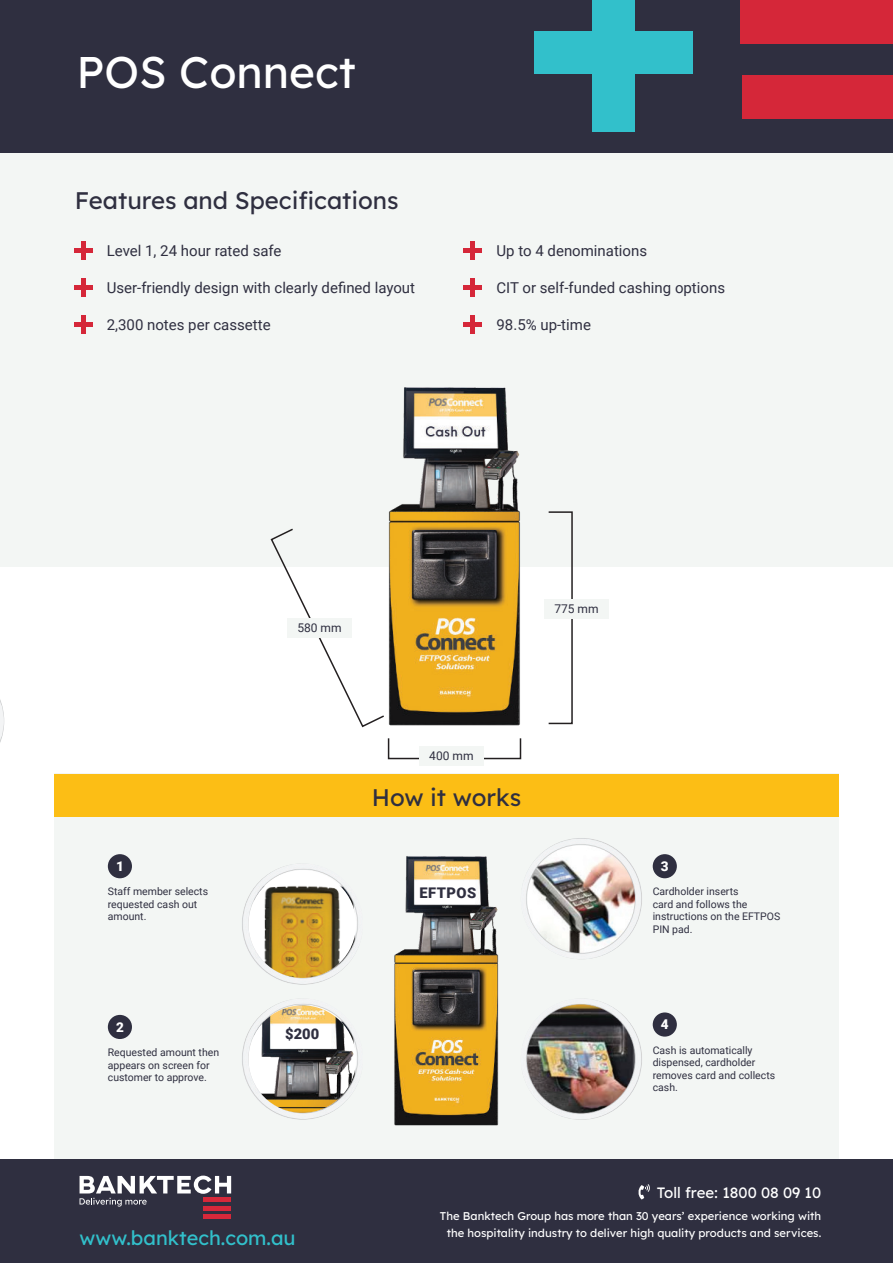
<style>
.page{position:relative;width:893px;height:1263px;background:#fff}
.page>*{position:absolute;margin:0;border:0;box-sizing:border-box;transform-origin:0 0}
.t1{font:44.25px "Lexend Deca";color:#fff}
.t2{font:24px "Lexend Deca";color:#2f2f40}
.t3{font:19.95px "Lexend Deca";color:#32c0cb}
.t4{font:15px "Roboto";color:#2f2f40}
.t5{font:15px "Lexend Deca";color:#fff}
.t6{font:900 14.7px "Roboto";letter-spacing:.03em;color:#2f2f40}
.t7{font:900 13.5px "Roboto";color:#fff}
.t8{font:12px "Roboto";color:#2f2f40}
.t9{font:11.25px/16.8px "Lexend Deca";color:#fff;text-align:center}
.t10{font:10.5px/12.6px "Roboto";color:#2f2f40}
</style>
<div class="page">
<div style="left:54px;top:774px;width:785px;height:435px;background:#f3f6f4"></div>
<div style="left:54px;top:774px;width:785px;height:43px;background:#fcbe15"></div>
<div style="left:0;top:1159px;width:893px;height:104px;background:#2f2f40"></div>
<div style="left:0;top:132px;width:893px;height:435px;background:#f3f6f4"></div>
<div style="left:1px;top:0;width:892px;height:153px;background:#2f2f40"></div>
<div style="left:592px;top:0;width:43px;height:132px;background:#32c0cb"></div>
<div style="left:534px;top:31px;width:158px;height:43px;background:#32c0cb"></div>
<div style="left:743px;top:75px;width:150px;height:44px;background:#d52739"></div>
<div style="left:741px;top:0;width:152px;height:44px;background:#d52739"></div>
<svg style="left:80px;top:1175px;width:151px;height:31px"></svg>
<hr style="left:203px;top:1198px;width:28px;height:4px;background:#d6283a">
<hr style="left:203px;top:1206px;width:28px;height:4px;background:#d6283a">
<hr style="left:203px;top:1214px;width:28px;height:4px;background:#d6283a">
<div style="left:81px;top:241px;width:5px;height:18px;background:#d52739"></div>
<div style="left:75px;top:248px;width:18px;height:5px;background:#d52739"></div>
<div style="left:470px;top:241px;width:5px;height:18px;background:#d52739"></div>
<div style="left:463px;top:248px;width:18px;height:5px;background:#d52739"></div>
<div style="left:81px;top:278px;width:5px;height:18px;background:#d52739"></div>
<div style="left:75px;top:285px;width:18px;height:5px;background:#d52739"></div>
<div style="left:470px;top:278px;width:5px;height:18px;background:#d52739"></div>
<div style="left:463px;top:285px;width:18px;height:5px;background:#d52739"></div>
<div style="left:81px;top:315px;width:5px;height:18px;background:#d52739"></div>
<div style="left:75px;top:322px;width:18px;height:5px;background:#d52739"></div>
<div style="left:470px;top:315px;width:5px;height:18px;background:#d52739"></div>
<div style="left:463px;top:322px;width:18px;height:5px;background:#d52739"></div>
<div style="left:548px;top:511px;width:25px;height:213px;border:2px solid #231f20"></div>
<div style="left:388px;top:737px;width:133px;height:22px;border:2px solid #231f20"></div>
<div style="left:419px;top:746px;width:65px;height:19px;background:#f3f6f4"></div>
<div style="left:544px;top:599px;width:65px;height:19px;background:#f3f6f4"></div>
<svg style="left:638px;top:1184px;width:12px;height:15px"></svg>
<img style="left:388px;top:388px;width:132px;height:338px">
<svg style="left:270px;top:528px;width:114px;height:200px"></svg>
<div style="left:287px;top:618px;width:65px;height:19px;background:#f3f6f4"></div>
<img style="left:0;top:700px;width:4px;height:43px">
<img style="left:521px;top:838px;width:121px;height:121px;border-radius:61px">
<img style="left:521px;top:998px;width:121px;height:122px;border-radius:61px">
<img style="left:242px;top:998px;width:121px;height:122px;border-radius:61px">
<img style="left:249px;top:1005px;width:107px;height:108px;border-radius:54px">
<div style="left:271px;top:1026px;width:60px;height:20px;background:#fff"></div>
<img style="left:242px;top:863px;width:121px;height:122px;border-radius:61px">
<div style="left:249px;top:870px;width:107px;height:108px;background:#fff;border-radius:50%"></div>
<img style="left:249px;top:883px;width:107px;height:95px">
<div style="left:108px;top:854px;width:24px;height:24px;background:#2f2f40;border-radius:50%"></div>
<div style="left:653px;top:854px;width:24px;height:24px;background:#2f2f40;border-radius:50%"></div>
<div style="left:653px;top:1012px;width:24px;height:24px;background:#2f2f40;border-radius:50%"></div>
<div style="left:108px;top:1015px;width:24px;height:24px;background:#2f2f40;border-radius:50%"></div>
<img style="left:394px;top:856px;width:105px;height:270px">
<div style="left:415px;top:882px;width:60px;height:19px;background:#fff"></div>
<h1 class="t1" style="left:77px;top:55px;width:281px">POS Connect</h1>
<h2 class="t2" style="left:75px;top:180px;width:325px">Features and Specifications</h2>
<h3 class="t4" style="left:107px;top:244px;width:176px">Level 1, 24 hour rated safe</h3>
<h3 class="t4" style="left:497px;top:244px;width:152px">Up to 4 denominations</h3>
<h3 class="t4" style="left:107px;top:277px;width:310px">User-friendly design with clearly defined layout</h3>
<h3 class="t4" style="left:497px;top:281px;width:230px">CIT or self-funded cashing options</h3>
<h3 class="t4" style="left:107px;top:318px;width:165px">2,300 notes per cassette</h3>
<h3 class="t4" style="left:497px;top:318px;width:96px">98.5% up-time</h3>
<p class="t8" style="left:297px;top:623px;width:46px">580 mm</p>
<p class="t8" style="left:554px;top:604px;width:46px">775 mm</p>
<p class="t8" style="left:429px;top:751px;width:46px">400 mm</p>
<h2 class="t2" style="left:372px;top:787px;width:151px">How it works</h2>
<p class="t7" style="left:116px;top:860px;width:9px">1</p>
<p class="t7" style="left:661px;top:860px;width:9px">3</p>
<p class="t10" style="left:108px;top:886px;width:102px">Staff member selects requested cash out amount.</p>
<p class="t10" style="left:653px;top:886px;width:129px">Cardholder inserts<br>card and follows the instructions on the EFTPOS<br>PIN pad.</p>
<h3 class="t6" style="left:419px;top:886px;width:58px">EFTPOS</h3>
<p class="t7" style="left:116px;top:1021px;width:9px">2</p>
<p class="t7" style="left:661px;top:1018px;width:9px">4</p>
<h3 class="t6" style="left:285px;top:1027px;width:36px">$200</h3>
<p class="t10" style="left:108px;top:1047px;width:113px">Requested amount then appears on screen for customer to approve.</p>
<h3 class="t3" style="left:80px;top:1230px;width:217px">www.banktech.com.au</h3>
<p class="t10" style="left:653px;top:1044px;width:124px">Cash is automatically dispensed, cardholder removes card and collects cash.</p>
<h3 class="t5" style="left:657px;top:1180px;width:166px">Toll free: 1800 08 09 10</h3>
<p class="t9" style="left:440px;top:1209px;width:383px">The Banktech Group has more than 30 years’ experience working with the hospitality industry to deliver high quality products and services.</p>
</div>
